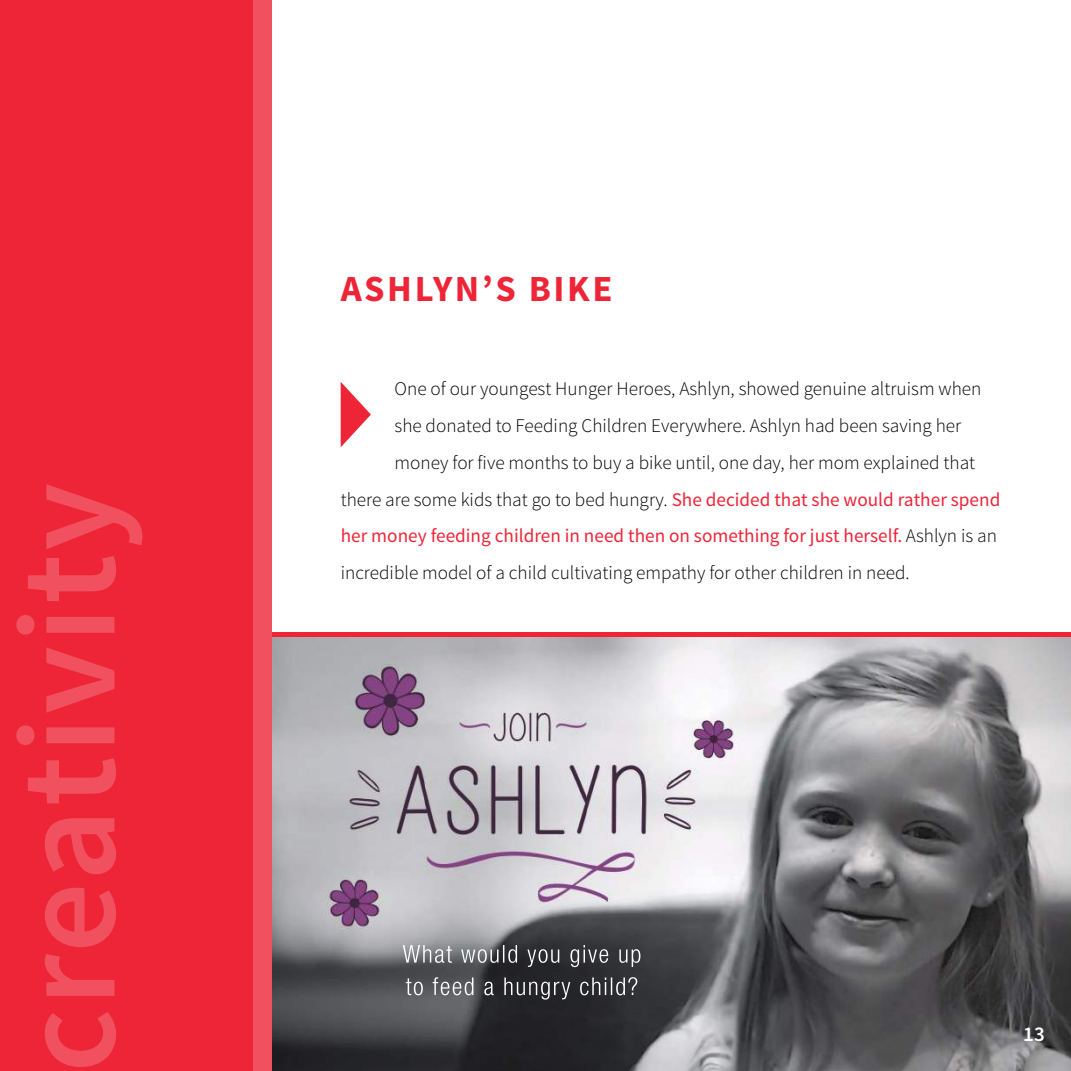
<style>
.page{position:relative;width:1071px;height:1071px;background:#fff}
.page>*{position:absolute;margin:0;border:0;box-sizing:border-box;transform-origin:0 0}
.t1{font:600 138.6px "Source Sans Pro";letter-spacing:.02em;color:#f1505f}
.t2{font:700 36.75px "Source Sans Pro";letter-spacing:.07em;color:#ee2437}
.t3{font:600 21px "Source Sans Pro";color:#fff}
.t4{font:300 19.25px "Source Sans Pro";color:#000}
.t5{font:19.25px "Source Sans Pro";color:#ee2437}
.s1{font-weight:400;color:#ee2437}
.s2{font-weight:300;color:#000}
</style>
<div class="page">
<div style="left:0;top:0;width:263px;height:1071px;background:#ee2437"></div>
<svg style="left:341px;top:382px;width:30px;height:65px"></svg>
<img style="left:272px;top:636px;width:799px;height:435px">
<hr style="left:263px;top:632px;width:808px;height:4px;background:#ee2437">
<div style="left:253px;top:0;width:19px;height:1071px;background:#f1505f"></div>
<h1 class="t1" style="left:-19px;top:1073px;width:592px;rotate:-90deg">creativity</h1>
<h2 class="t2" style="left:341px;top:265px;width:273px">ASHLYN’S BIKE</h2>
<p class="t4" style="left:395px;top:377px;width:588px">One of our youngest Hunger Heroes, Ashlyn, showed genuine altruism when</p>
<p class="t4" style="left:395px;top:414px;width:568px">she donated to Feeding Children Everywhere. Ashlyn had been saving her</p>
<p class="t4" style="left:395px;top:451px;width:582px">money for five months to buy a bike until, one day, her mom explained that</p>
<p class="t4" style="left:341px;top:488px;width:661px">there are some kids that go to bed hungry. <span class="s1">She decided that she would rather spend</span></p>
<p class="t5" style="left:341px;top:524px;width:658px">her money feeding children in need then on something for just herself. <span class="s2">Ashlyn is an</span></p>
<p class="t4" style="left:341px;top:561px;width:571px">incredible model of a child cultivating empathy for other children in need.</p>
<p class="t3" style="left:1023px;top:1021px;width:23px">13</p>
</div>
